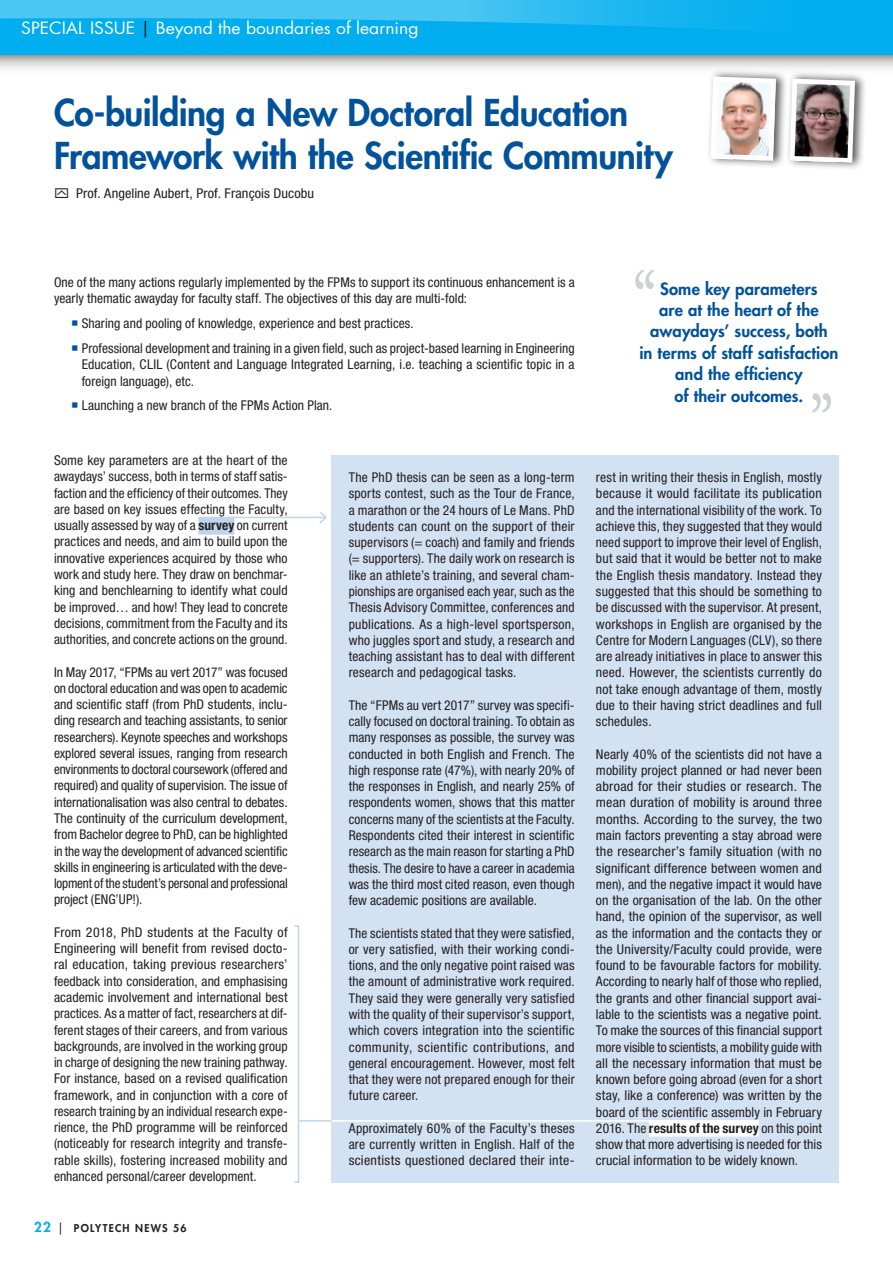
<style>
.page{position:relative;width:893px;height:1263px;background:#fff}
.page>*{position:absolute;margin:0;border:0;box-sizing:border-box;transform-origin:0 0}
.t1{font:800 36px/43.2px "Futura Std";letter-spacing:-.01em;color:#01529b}
.t2{font:800 16.5px/21.5px "Futura Std";letter-spacing:.01em;color:#01529b;text-align:center}
.t3{font:16.5px "Futura Std";color:#fff;scale:1.06 1}
.t4{font:condensed 13.5px/16.2px "Helvetica Neue LT Std";letter-spacing:.005em;color:#231f20;text-align:justify}
.t5{font:condensed 13.5px "Helvetica Neue LT Std";letter-spacing:.005em;color:#231f20;scale:1.06 1}
.t6{font:800 10.5px "Futura Std";letter-spacing:.12em;color:#231f20}
.s1{color:#231f20}
.s2{color:#01529b}
.s3{font-weight:700}
.s4{font-size:13.5px;color:#00aeef}
.s5{font-weight:400;font-size:12px}
</style>
<div class="page">
<svg style="left:0;top:54px;width:893px;height:15px;background:#c1ccd1"></svg>
<div style="left:707px;top:69px;width:81px;height:100px;background:#231f20;opacity:.75"></div>
<svg style="left:708px;top:74px;width:70px;height:89px"></svg>
<div style="left:786px;top:71px;width:81px;height:100px;background:#231f20;opacity:.75"></div>
<svg style="left:787px;top:76px;width:70px;height:89px"></svg>
<div style="left:332px;top:455px;width:507px;height:728px;background:#d3e2f3"></div>
<div style="left:649px;top:1120px;width:110px;height:16px;background:#fff"></div>
<div style="left:198px;top:517px;width:36px;height:18px;background:#bfd5ed"></div>
<hr style="left:234px;top:517px;width:92px;height:1px;background:#bfd5ed">
<svg style="left:318px;top:511px;width:9px;height:13px"></svg>
<hr style="left:299px;top:1120px;width:33px;height:1px;background:#bfd5ed">
<hr style="left:332px;top:1120px;width:322px;height:1px;background:#fff">
<div style="left:293px;top:925px;width:6px;height:258px;border:2px solid #bfd5ed"></div>
<svg style="left:635px;top:270px;width:19px;height:19px"></svg>
<svg style="left:812px;top:393px;width:19px;height:19px"></svg>
<div style="left:0;top:0;width:893px;height:54px;background:#00aeef"></div>
<svg style="left:0;top:0;width:730px;height:29px"></svg>
<p class="t3" style="left:21px;top:18px;width:376px">SPECIAL ISSUE <span class="s1">|</span> Beyond the boundaries of learning</p>
<h1 class="t1" style="left:54px;top:91px;width:620px">Co-building a New Doctoral Education<br>Framework with the Scientific Community</h1>
<p class="t5" style="left:76px;top:185px;width:226px">Prof. Angeline Aubert, Prof. François Ducobu</p>
<p class="t4" style="left:54px;top:274px;width:522px">One of the many actions regularly implemented by the FPMs to support its continuous enhancement is a yearly thematic awayday for faculty staff. The objectives of this day are multi-fold:</p>
<p class="t4" style="left:71px;top:315px;width:344px"><span class="s2">○</span> Sharing and pooling of knowledge, experience and best practices.</p>
<p class="t4" style="left:82px;top:340px;width:494px;text-indent:-11px"><span class="s2">○</span> Professional development and training in a given field, such as project-based learning in Engineering Education, CLIL (Content and Language Integrated Learning, i.e. teaching a scientific topic in a foreign language), etc.</p>
<p class="t4" style="left:71px;top:397px;width:263px"><span class="s2">○</span> Launching a new branch of the FPMs Action Plan.</p>
<p class="t4" style="left:54px;top:452px;width:235px">Some key parameters are at the heart of the awaydays’ success, both in terms of staff satis&shy;faction and the efficiency of their outcomes. They are based on key issues effecting the Faculty, usually assessed by way of a <span class="s3">survey</span> on current practices and needs, and aim to build upon the innovative experiences acquired by those who work and study here. They draw on benchmar&shy;king and benchlearning to identify what could be improved… and how! They lead to concrete decisions, commitment from the Faculty and its authorities, and concrete actions on the ground.</p>
<p class="t4" style="left:54px;top:664px;width:235px">In May 2017, “FPMs au vert 2017” was focused on doctoral education and was open to academic and scientific staff (from PhD students, inclu&shy;ding research and teaching assistants, to senior researchers). Keynote speeches and workshops explored several issues, ranging from research environments to doctoral coursework (offered and required) and quality of supervision. The issue of internationalisation was also central to debates.<br>The continuity of the curriculum development, from Bachelor degree to PhD, can be highlighted in the way the development of advanced scientific skills in engineering is articulated with the deve&shy;lopment of the student’s personal and professional project (ENG’UP!).</p>
<p class="t4" style="left:54px;top:924px;width:235px">From 2018, PhD students at the Faculty of Engineering will benefit from revised docto&shy;ral education, taking previous researchers’ feedback into consideration, and emphasising academic involvement and international best practices. As a matter of fact, researchers at dif&shy;ferent stages of their careers, and from various backgrounds, are involved in the working group in charge of designing the new training pathway.<br>For instance, based on a revised qualification framework, and in conjunction with a core of research training by an individual research expe&shy;rience, the PhD programme will be reinforced (noticeably for research integrity and transfe&shy;rable skills), fostering increased mobility and enhanced personal/career development.</p>
<p class="t6" style="left:34px;top:1222px;width:154px"><span class="s4">22</span> <span class="s5">|</span> POLYTECH NEWS 56</p>
<p class="t4" style="left:349px;top:469px;width:228px">The PhD thesis can be seen as a long-term sports contest, such as the Tour de France, a marathon or the 24 hours of Le Mans. PhD students can count on the support of their supervisors (= coach) and family and friends (= supporters). The daily work on research is like an athlete’s training, and several cham&shy;pionships are organised each year, such as the Thesis Advisory Committee, conferences and publications. As a high-level sportsperson, who juggles sport and study, a research and teaching assistant has to deal with different research and pedagogical tasks.</p>
<p class="t4" style="left:349px;top:697px;width:228px">The “FPMs au vert 2017” survey was specifi&shy;cally focused on doctoral training. To obtain as many responses as possible, the survey was conducted in both English and French. The high response rate (47%), with nearly 20% of the responses in English, and nearly 25% of respondents women, shows that this matter concerns many of the scientists at the Faculty.<br>Respondents cited their interest in scientific research as the main reason for starting a PhD thesis. The desire to have a career in academia was the third most cited reason, even though few academic positions are available.</p>
<p class="t4" style="left:349px;top:925px;width:228px">The scientists stated that they were satisfied, or very satisfied, with their working condi&shy;tions, and the only negative point raised was the amount of administrative work required.<br>They said they were generally very satisfied with the quality of their supervisor’s support, which covers integration into the scientific community, scientific contributions, and general encouragement. However, most felt that they were not prepared enough for their future career.</p>
<p class="t4" style="left:349px;top:1120px;width:228px">Approximately 60% of the Faculty’s theses are currently written in English. Half of the scientists questioned declared their inte-</p>
<p class="t2" style="left:639px;top:278px;width:201px">Some key parameters<br>are at the heart of the awaydays’ success, both<br>in terms of staff satisfaction and the efficiency<br>of their outcomes.</p>
<p class="t4" style="left:596px;top:469px;width:228px">rest in writing their thesis in English, mostly because it would facilitate its publication and the international visibility of the work. To achieve this, they suggested that they would need support to improve their level of English, but said that it would be better not to make the English thesis mandatory. Instead they suggested that this should be something to be discussed with the supervisor. At present, workshops in English are organised by the Centre for Modern Languages (CLV), so there are already initiatives in place to answer this need. However, the scientists currently do not take enough advantage of them, mostly due to their having strict deadlines and full schedules.</p>
<p class="t4" style="left:596px;top:746px;width:228px">Nearly 40% of the scientists did not have a mobility project planned or had never been abroad for their studies or research. The mean duration of mobility is around three months. According to the survey, the two main factors preventing a stay abroad were the researcher’s family situation (with no significant difference between women and men), and the negative impact it would have on the organisation of the lab. On the other hand, the opinion of the supervisor, as well as the information and the contacts they or the University/Faculty could provide, were found to be favourable factors for mobility.<br>According to nearly half of those who replied, the grants and other financial support avai&shy;lable to the scientists was a negative point.<br>To make the sources of this financial support more visible to scientists, a mobility guide with all the necessary information that must be known before going abroad (even for a short stay, like a conference) was written by the board of the scientific assembly in February 2016. The <span class="s3">results of the survey</span> on this point show that more advertising is needed for this crucial information to be widely known.</p>
</div>
